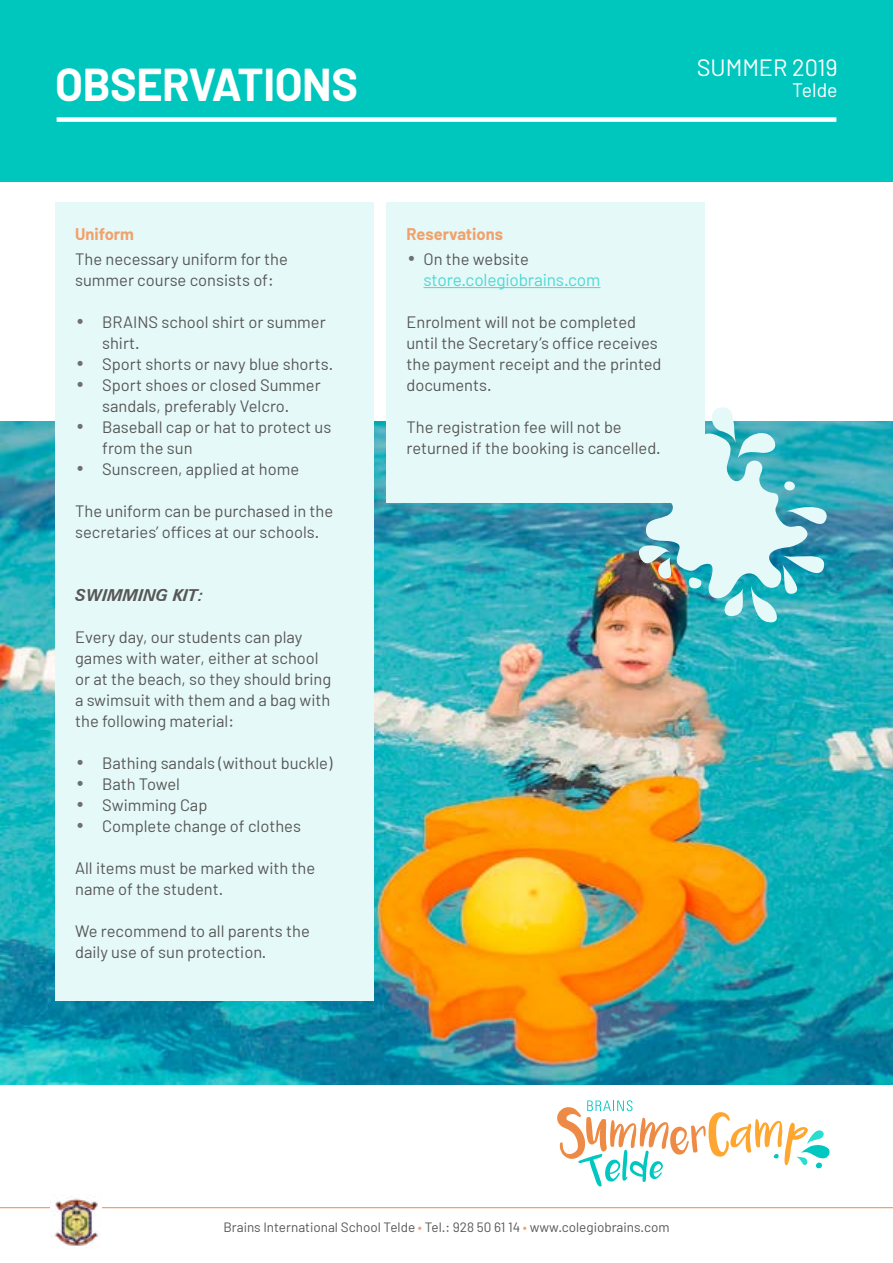
<style>
.page{position:relative;width:893px;height:1263px;background:#fff}
.page>*{position:absolute;margin:0;border:0;box-sizing:border-box;transform-origin:0 0}
.t1{font:700 45px "Barlow";letter-spacing:-.01em;color:#fff}
.t2{font:23.55px "Barlow";color:#fff}
.t3{font:19.5px "Barlow";color:#fff}
.t4{font:17.25px "Barlow";letter-spacing:-.01em;color:#4dd8d2}
.t5{font:16.5px/21px "Barlow";color:#575756}
.t6{font:700 16.5px "Barlow";color:#f1a16a}
.t7{font:italic 700 16.5px "Zurich BT";color:#575756}
.t8{font:13.5px "Barlow";color:#575756}
.s1{font-family:"Zurich BT";font-stretch:condensed;font-size:17.25px;color:#706f6f}
.s2{color:#f1a16a}
</style>
<div class="page">
<hr style="left:0;top:1207px;width:893px;height:1px;background:#ed8a45">
<img style="left:0;top:421px;width:893px;height:663px">
<div style="left:387px;top:202px;width:318px;height:300px;background:#e6f9f9"></div>
<div style="left:55px;top:202px;width:319px;height:798px;background:#e6f9f9"></div>
<div style="left:0;top:0;width:893px;height:181px;background:#00c7be"></div>
<div style="left:57px;top:117px;width:779px;height:5px;background:#fff"></div>
<hr style="left:423px;top:287px;width:177px;height:1px;background:#4dd8d2">
<img style="left:631px;top:407px;width:200px;height:216px">
<svg style="left:557px;top:1100px;width:273px;height:87px"></svg>
<img style="left:50px;top:1198px;width:52px;height:48px">
<h1 class="t1" style="left:55px;top:57px;width:304px">OBSERVATIONS</h1>
<p class="t6" style="left:75px;top:224px;width:60px">Uniform</p>
<p class="t5" style="left:75px;top:248px;width:214px">The necessary uniform for the summer course consists of:</p>
<p class="t5" style="left:102px;top:311px;width:225px;text-indent:-27px"><span class="s1">•</span> BRAINS school shirt or summer shirt.</p>
<p class="t5" style="left:75px;top:353px;width:260px"><span class="s1">•</span> Sport shorts or navy blue shorts.</p>
<p class="t5" style="left:75px;top:374px;width:247px;text-align:center"><span class="s1">•</span> Sport shoes or closed Summer sandals, preferably Velcro.</p>
<p class="t5" style="left:102px;top:416px;width:231px;text-indent:-27px"><span class="s1">•</span> Baseball cap or hat to protect us from the sun</p>
<p class="t5" style="left:75px;top:458px;width:226px"><span class="s1">•</span> Sunscreen, applied at home</p>
<p class="t5" style="left:75px;top:500px;width:260px">The uniform can be purchased in the secretaries’ offices at our schools.</p>
<p class="t7" style="left:75px;top:585px;width:131px">SWIMMING KIT:</p>
<p class="t5" style="left:75px;top:626px;width:258px">Every day, our students can play games with water, either at school or at the beach, so they should bring a swimsuit with them and a bag with the following material:</p>
<p class="t5" style="left:75px;top:752px;width:259px"><span class="s1">•</span> Bathing sandals (without buckle)</p>
<p class="t5" style="left:75px;top:773px;width:106px"><span class="s1">•</span> Bath Towel</p>
<p class="t5" style="left:75px;top:794px;width:134px"><span class="s1">•</span> Swimming Cap</p>
<p class="t5" style="left:75px;top:815px;width:227px"><span class="s1">•</span> Complete change of clothes</p>
<p class="t5" style="left:75px;top:857px;width:242px">All items must be marked with the name of the student.</p>
<p class="t5" style="left:75px;top:920px;width:236px">We recommend to all parents the daily use of sun protection.</p>
<h2 class="t2" style="left:697px;top:53px;width:142px">SUMMER 2019</h2>
<p class="t3" style="left:792px;top:78px;width:47px">Telde</p>
<p class="t6" style="left:406px;top:224px;width:98px">Reservations</p>
<p class="t5" style="left:406px;top:248px;width:124px"><span class="s1">•</span> On the website</p>
<p class="t4" style="left:423px;top:269px;width:179px">store.colegiobrains.com</p>
<p class="t5" style="left:406px;top:311px;width:257px">Enrolment will not be completed until the Secretary’s office receives the payment receipt and the printed documents.</p>
<p class="t5" style="left:406px;top:416px;width:256px">The registration fee will not be returned if the booking is cancelled.</p>
<p class="t8" style="left:223px;top:1218px;width:448px">Brains International School Telde <span class="s2">•</span> Tel.: 928 50 61 14 <span class="s2">•</span> www.colegiobrains.com</p>
</div>
